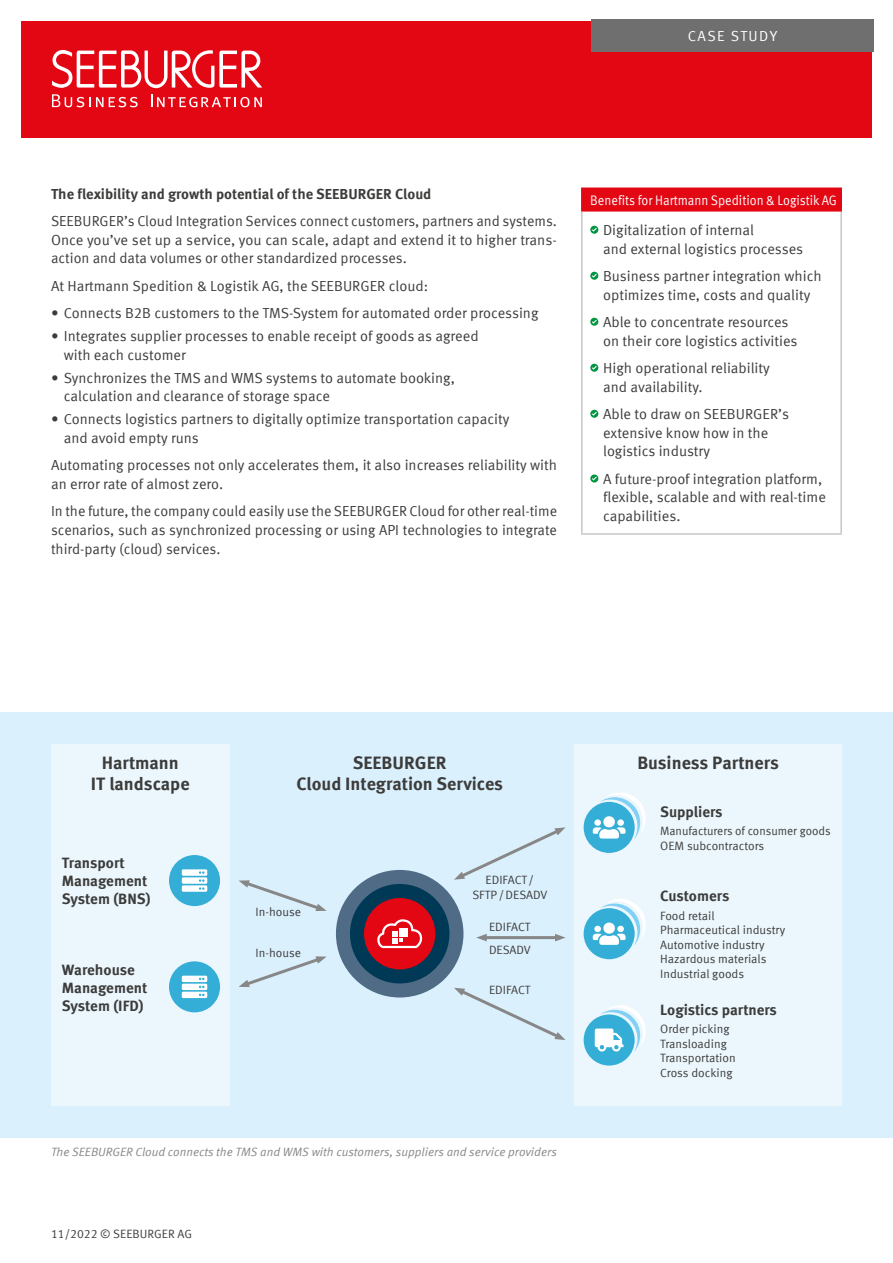
<style>
.page{position:relative;width:893px;height:1263px;background:#fff}
.page>*{position:absolute;margin:0;border:0;box-sizing:border-box;transform-origin:0 0}
.t1{font:700 18px/21.6px "Meta Offc Pro";color:#3c3c3b;text-align:center}
.t2{font:700 15px/18px "Meta Offc Pro";letter-spacing:-.005em;color:#3c3c3b}
.t3{font:14.55px/18.8px "Meta Offc Pro Norm";color:#3c3c3b}
.t4{font:700 14.55px "Meta Offc Pro";color:#3c3c3b}
.t5{font:14.55px "Meta Offc Pro Norm";letter-spacing:.1em;color:#fff}
.t6{font:13.8px "Meta Offc Pro Norm";color:#fff;scale:.91 1}
.t7{font:12px/14.4px "Meta Offc Pro Norm";color:#3c3c3b}
.t8{font:12px "Meta Offc Pro Norm Ita";color:#878787}
</style>
<div class="page">
<div style="left:21px;top:21px;width:851px;height:117px;background:#e30613"></div>
<div style="left:591px;top:19px;width:283px;height:33px;background:#706f6f"></div>
<svg style="left:52px;top:50px;width:210px;height:38px"></svg>
<svg style="left:151px;top:94px;width:111px;height:13px"></svg>
<svg style="left:52px;top:94px;width:86px;height:13px"></svg>
<div style="left:0;top:713px;width:893px;height:425px;background:#dbf0fd"></div>
<div style="left:582px;top:188px;width:259px;height:23px;background:#e30613"></div>
<hr style="left:581px;top:212px;width:2px;height:321px;background:#c6c6c6">
<hr style="left:840px;top:212px;width:2px;height:321px;background:#c6c6c6">
<hr style="left:581px;top:533px;width:261px;height:2px;background:#c6c6c6">
<hr style="left:581px;top:189px;width:2px;height:21px;background:#e30613">
<hr style="left:581px;top:188px;width:261px;height:1px;background:#e30613">
<hr style="left:840px;top:189px;width:2px;height:21px;background:#e30613">
<hr style="left:581px;top:210px;width:261px;height:2px;background:#e30613">
<svg style="left:590px;top:226px;width:8px;height:8px"></svg>
<svg style="left:592px;top:228px;width:5px;height:4px"></svg>
<div style="left:590px;top:272px;width:8px;height:8px;background:#009641;border-radius:50%"></div>
<svg style="left:592px;top:274px;width:5px;height:4px"></svg>
<div style="left:590px;top:318px;width:8px;height:8px;background:#009641;border-radius:50%"></div>
<svg style="left:592px;top:320px;width:5px;height:4px"></svg>
<div style="left:590px;top:364px;width:8px;height:8px;background:#009641;border-radius:50%"></div>
<svg style="left:592px;top:366px;width:5px;height:4px"></svg>
<div style="left:590px;top:410px;width:8px;height:8px;background:#009641;border-radius:50%"></div>
<svg style="left:592px;top:412px;width:5px;height:4px"></svg>
<svg style="left:590px;top:474px;width:8px;height:8px"></svg>
<svg style="left:592px;top:477px;width:5px;height:3px"></svg>
<div style="left:574px;top:744px;width:268px;height:362px;background:#ecf7fd"></div>
<div style="left:51px;top:744px;width:179px;height:362px;background:#ecf7fd"></div>
<svg style="left:454px;top:827px;width:112px;height:53px"></svg>
<svg style="left:239px;top:880px;width:88px;height:31px"></svg>
<svg style="left:454px;top:987px;width:112px;height:53px"></svg>
<hr style="left:484px;top:936px;width:73px;height:3px;background:#878787">
<svg style="left:476px;top:934px;width:11px;height:7px"></svg>
<svg style="left:555px;top:934px;width:11px;height:7px"></svg>
<div style="left:584px;top:802px;width:51px;height:51px;background:#34aed6;border-radius:50%"></div>
<svg style="left:593px;top:793px;width:53px;height:47px"></svg>
<div style="left:584px;top:908px;width:51px;height:51px;background:#34aed6;border-radius:50%"></div>
<svg style="left:593px;top:899px;width:53px;height:47px"></svg>
<div style="left:169px;top:855px;width:51px;height:51px;background:#34aed6;border-radius:50%"></div>
<svg style="left:182px;top:869px;width:25px;height:23px"></svg>
<div style="left:169px;top:961px;width:51px;height:51px;background:#34aed6;border-radius:50%"></div>
<svg style="left:182px;top:976px;width:25px;height:22px"></svg>
<svg style="left:239px;top:956px;width:88px;height:31px"></svg>
<div style="left:336px;top:870px;width:127px;height:127px;background:#506b86;border-radius:50%"></div>
<div style="left:350px;top:884px;width:99px;height:99px;background:#003955;border-radius:50%"></div>
<div style="left:364px;top:898px;width:71px;height:71px;background:#e30613;border-radius:50%"></div>
<svg style="left:376px;top:900px;width:47px;height:49px"></svg>
<div style="left:584px;top:1014px;width:51px;height:51px;background:#34aed6;border-radius:50%"></div>
<svg style="left:595px;top:1005px;width:51px;height:47px"></svg>
<p class="t5" style="left:688px;top:25px;width:91px">CASE STUDY</p>
<p class="t4" style="left:51px;top:182px;width:382px">The flexibility and growth potential of the SEEBURGER Cloud</p>
<p class="t3" style="left:51px;top:211px;width:507px;text-align:justify">SEEBURGER’s Cloud Integration Services connect customers, partners and systems.<br>Once you’ve set up a service, you can scale, adapt and extend it to higher trans&shy;action and data volumes or other standardized processes.</p>
<p class="t3" style="left:51px;top:275px;width:379px">At Hartmann Spedition &amp; Logistik AG, the SEEBURGER cloud:</p>
<p class="t3" style="left:51px;top:303px;width:489px">• Connects B2B customers to the TMS-System for automated order processing</p>
<p class="t3" style="left:64px;top:326px;width:416px;text-indent:-13px">• Integrates supplier processes to enable receipt of goods as agreed with each customer</p>
<p class="t3" style="left:64px;top:367px;width:393px;text-indent:-13px">• Synchronizes the TMS and WMS systems to automate booking, calculation and clearance of storage space</p>
<p class="t3" style="left:64px;top:409px;width:447px;text-indent:-13px">• Connects logistics partners to digitally optimize transportation capacity and avoid empty runs</p>
<p class="t3" style="left:51px;top:455px;width:508px">Automating processes not only accelerates them, it also increases reliability with an error rate of almost zero.</p>
<p class="t3" style="left:51px;top:501px;width:508px;text-align:justify">In the future, the company could easily use the SEEBURGER Cloud for other real-time scenarios, such as synchronized processing or using API technologies to integrate third-party (cloud) services.</p>
<p class="t6" style="left:590px;top:190px;width:272px">Benefits for Hartmann Spedition &amp; Logistik AG</p>
<p class="t3" style="left:603px;top:219px;width:202px">Digitalization of internal<br>and external logistics processes</p>
<p class="t3" style="left:603px;top:265px;width:220px">Business partner integration which optimizes time, costs and quality</p>
<p class="t3" style="left:603px;top:311px;width:196px">Able to concentrate resources on their core logistics activities</p>
<p class="t3" style="left:603px;top:357px;width:168px">High operational reliability and availability.</p>
<p class="t3" style="left:603px;top:403px;width:187px">Able to draw on SEEBURGER’s extensive know how in the logistics industry</p>
<p class="t3" style="left:603px;top:468px;width:224px">A future-proof integration platform, flexible, scalable and with real-time capabilities.</p>
<p class="t1" style="left:91px;top:751px;width:100px">Hartmann<br>IT landscape</p>
<p class="t2" style="left:62px;top:853px;width:90px">Transport<br>Management<br>System (BNS)</p>
<p class="t2" style="left:62px;top:959px;width:87px">Warehouse<br>Management<br>System (IFD)</p>
<p class="t1" style="left:297px;top:751px;width:208px">SEEBURGER<br>Cloud Integration Services</p>
<p class="t1" style="left:637px;top:751px;width:143px">Business Partners</p>
<p class="t7" style="left:256px;top:904px;width:47px">In-house</p>
<p class="t7" style="left:256px;top:945px;width:47px">In-house</p>
<p class="t7" style="left:472px;top:872px;width:76px;text-align:center">EDIFACT /<br>SFTP/DESADV</p>
<p class="t7" style="left:489px;top:914px;width:43px;line-height:23.2px">EDIFACT<br>DESADV</p>
<p class="t7" style="left:489px;top:981px;width:43px">EDIFACT</p>
<p class="t2" style="left:660px;top:801px;width:64px">Suppliers</p>
<p class="t7" style="left:660px;top:823px;width:172px">Manufacturers of consumer goods<br>OEM subcontractors</p>
<p class="t2" style="left:660px;top:886px;width:71px">Customers</p>
<p class="t7" style="left:660px;top:908px;width:127px">Food retail<br>Pharmaceutical industry<br>Automotive industry<br>Hazardous materials<br>Industrial goods</p>
<p class="t2" style="left:660px;top:1000px;width:118px">Logistics partners</p>
<p class="t7" style="left:660px;top:1021px;width:77px">Order picking<br>Transloading<br>Transportation<br>Cross docking</p>
<p class="t8" style="left:51px;top:1142px;width:508px">The SEEBURGER Cloud connects the TMS and WMS with customers, suppliers and service providers</p>
<p class="t7" style="left:51px;top:1225px;width:143px">11/2022 © SEEBURGER AG</p>
</div>
